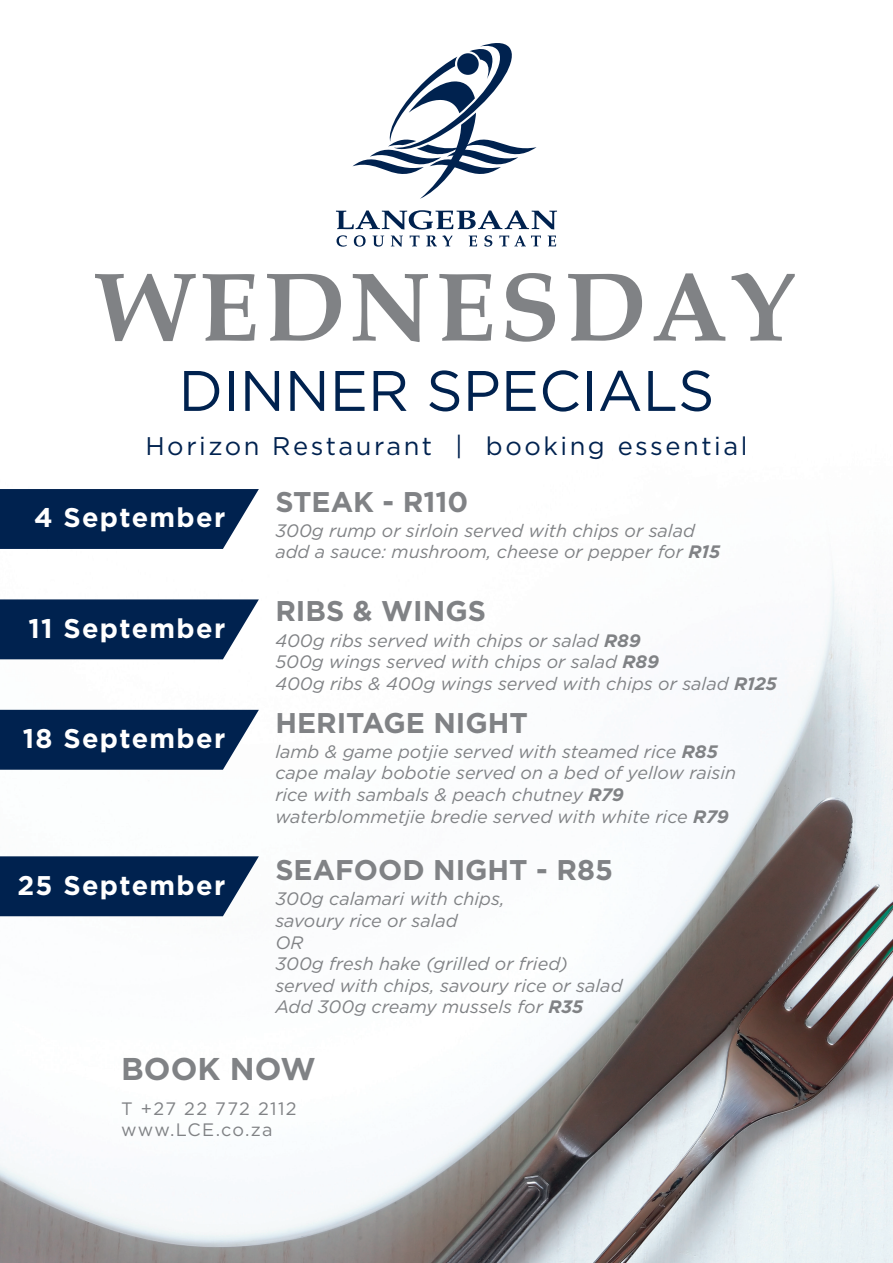
<style>
.page{position:relative;width:893px;height:1263px;background:#fff}
.page>*{position:absolute;margin:0;border:0;box-sizing:border-box;transform-origin:0 0}
.t1{font:700 97.5px "Book Antiqua";letter-spacing:.05em;color:#808285}
.t2{font:57px "Gotham";color:#00224f}
.t3{font:700 31.5px "Gotham";color:#808285}
.t4{font:700 28.5px "Gotham";color:#808285}
.t5{font:700 27px "Gotham";letter-spacing:.05em;color:#fff}
.t6{font:25.5px "Gotham";letter-spacing:.1em;color:#00224f}
.t7{font:italic 18px/21.6px "Gotham";color:#808285}
.t8{font:18px "Gotham";letter-spacing:.075em;color:#808285}
.s1{font-weight:700}
</style>
<div class="page">
<img style="left:0;top:573px;width:893px;height:690px">
<svg style="left:0;top:489px;width:259px;height:60px;background:#12315b"></svg>
<svg style="left:0;top:599px;width:259px;height:60px;background:#13325c"></svg>
<svg style="left:0;top:710px;width:259px;height:60px;background:#12325b"></svg>
<svg style="left:0;top:856px;width:259px;height:60px;background:#12325b"></svg>
<svg style="left:352px;top:43px;width:185px;height:156px"></svg>
<svg style="left:337px;top:235px;width:10px;height:12px"></svg>
<svg style="left:354px;top:235px;width:12px;height:12px"></svg>
<svg style="left:373px;top:236px;width:11px;height:11px"></svg>
<svg style="left:391px;top:236px;width:12px;height:11px"></svg>
<svg style="left:410px;top:236px;width:10px;height:10px"></svg>
<svg style="left:426px;top:235px;width:27px;height:11px"></svg>
<svg style="left:469px;top:236px;width:8px;height:10px"></svg>
<svg style="left:484px;top:235px;width:8px;height:12px"></svg>
<svg style="left:499px;top:235px;width:42px;height:11px"></svg>
<svg style="left:548px;top:236px;width:8px;height:10px"></svg>
<svg style="left:336px;top:210px;width:221px;height:19px"></svg>
<p class="t1" style="left:97px;top:241px;width:701px">WEDNESDAY</p>
<p class="t2" style="left:179px;top:354px;width:537px">DINNER SPECIALS</p>
<p class="t6" style="left:145px;top:430px;width:604px">Horizon Restaurant | booking essential</p>
<p class="t5" style="left:34px;top:499px;width:193px">4 September</p>
<p class="t5" style="left:28px;top:610px;width:198px">11 September</p>
<p class="t5" style="left:23px;top:721px;width:204px">18 September</p>
<p class="t5" style="left:17px;top:868px;width:209px">25 September</p>
<p class="t4" style="left:275px;top:483px;width:194px">STEAK - R110</p>
<p class="t7" style="left:275px;top:519px;width:421px">300g rump or sirloin served with chips or salad</p>
<p class="t7" style="left:275px;top:541px;width:446px">add a sauce: mushroom, cheese or pepper for <span class="s1">R15</span></p>
<p class="t4" style="left:275px;top:592px;width:212px">RIBS &amp; WINGS</p>
<p class="t7" style="left:275px;top:629px;width:367px">400g ribs served with chips or salad <span class="s1">R89</span></p>
<p class="t7" style="left:275px;top:651px;width:385px">500g wings served with chips or salad <span class="s1">R89</span></p>
<p class="t7" style="left:275px;top:672px;width:503px">400g ribs &amp; 400g wings served with chips or salad <span class="s1">R125</span></p>
<p class="t4" style="left:275px;top:704px;width:254px">HERITAGE NIGHT</p>
<p class="t7" style="left:275px;top:740px;width:444px">lamb &amp; game potjie served with steamed rice <span class="s1">R85</span></p>
<p class="t7" style="left:275px;top:762px;width:462px">cape malay bobotie served on a bed of yellow raisin rice with sambals &amp; peach chutney <span class="s1">R79</span></p>
<p class="t7" style="left:275px;top:805px;width:455px">waterblommetjie bredie served with white rice <span class="s1">R79</span></p>
<p class="t4" style="left:275px;top:851px;width:339px">SEAFOOD NIGHT - R85</p>
<p class="t7" style="left:275px;top:888px;width:231px">300g calamari with chips,</p>
<p class="t7" style="left:275px;top:909px;width:184px">savoury rice or salad</p>
<p class="t7" style="left:275px;top:931px;width:30px">OR</p>
<p class="t7" style="left:275px;top:953px;width:294px">300g fresh hake (grilled or fried)</p>
<p class="t7" style="left:275px;top:974px;width:349px">served with chips, savoury rice or salad</p>
<p class="t7" style="left:275px;top:996px;width:309px">Add 300g creamy mussels for <span class="s1">R35</span></p>
<p class="t3" style="left:121px;top:1048px;width:196px">BOOK NOW</p>
<p class="t8" style="left:121px;top:1097px;width:177px">T +27 22 772 2112</p>
<p class="t8" style="left:121px;top:1118px;width:153px">www.LCE.co.za</p>
</div>
